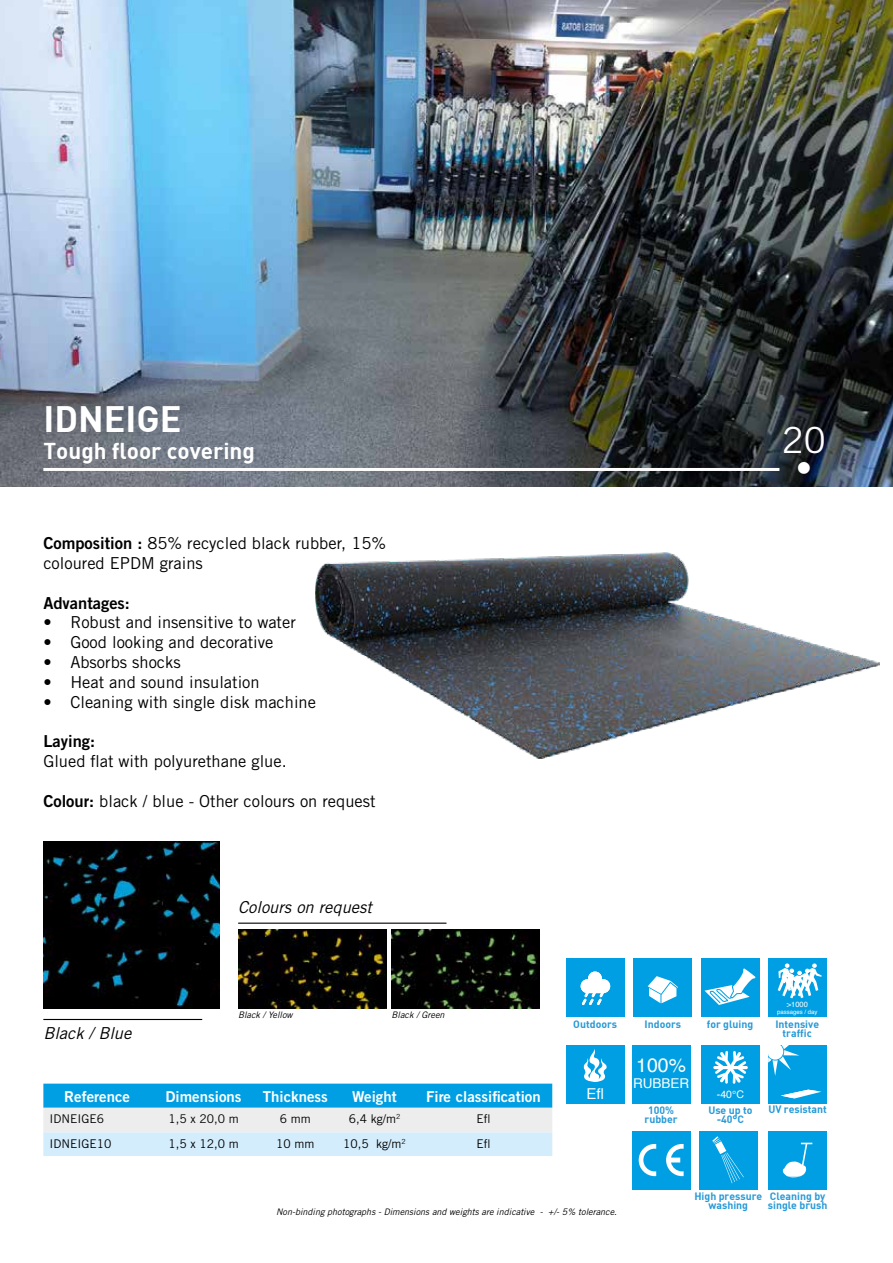
<style>
.page{position:relative;width:893px;height:1263px;background:#fff}
.page>*{position:absolute;margin:0;border:0;box-sizing:border-box;transform-origin:0 0}
.t1{font:36px "DIN Bold";color:#fff}
.t2{font:36px "Trade Gothic";color:#fff}
.t3{font:22.5px "DIN Bold";color:#fff}
.t4{font:19.5px "Helvetica";color:#fff}
.t5{font:16.5px/19.8px "Trade Gothic";color:#000}
.t6{font:italic 16.5px "Trade Gothic";color:#000}
.t7{font:16.5px "Trade Gothic Bold Two";color:#000}
.t8{font:15px "Trade Gothic Bold Two";color:#fff}
.t9{font:15px "Helvetica";color:#fff}
.t10{font:13.5px "Helvetica";color:#fff}
.t11{font:12px "Trade Gothic";color:#000}
.t12{font:10.5px/9px "DIN Bold";color:#2699d6;text-align:center}
.t13{font:10.5px "Helvetica";color:#fff}
.t14{font:italic 9px "Trade Gothic";color:#000}
.t15{font:7.5px "Helvetica";color:#fff}
.t16{font:6px "Helvetica";color:#fff}
.s1{font-family:"Trade Gothic Bold Two"}
</style>
<div class="page">
<img style="left:0;top:0;width:893px;height:486px">
<hr style="left:43px;top:468px;width:736px;height:3px;background:#fff">
<img style="left:43px;top:841px;width:177px;height:167px">
<svg style="left:43px;top:1083px;width:509px;height:73px;background:#97d3ee"></svg>
<div style="left:566px;top:958px;width:58px;height:59px;background:#009fe3"></div>
<svg style="left:581px;top:971px;width:29px;height:34px"></svg>
<div style="left:699px;top:1131px;width:59px;height:58px;background:#009fe3"></div>
<svg style="left:712px;top:1136px;width:32px;height:47px"></svg>
<div style="left:701px;top:1045px;width:59px;height:58px;background:#009fe3"></div>
<hr style="left:713px;top:1066px;width:18px;height:3px;background:#fff;border-radius:2px">
<hr style="left:730px;top:1066px;width:18px;height:3px;background:#fff;border-radius:2px">
<svg style="left:715px;top:1051px;width:31px;height:33px"></svg>
<div style="left:768px;top:1045px;width:59px;height:58px;background:#009fe3"></div>
<svg style="left:768px;top:1045px;width:31px;height:31px"></svg>
<svg style="left:781px;top:1090px;width:40px;height:8px"></svg>
<div style="left:768px;top:1045px;width:5px;height:8px;background:#fff"></div>
<div style="left:632px;top:1045px;width:58px;height:58px;background:#009fe3"></div>
<hr style="left:43px;top:1019px;width:159px;height:1px;background:#000">
<img style="left:316px;top:552px;width:564px;height:206px">
<div style="left:768px;top:1131px;width:59px;height:58px;background:#009fe3"></div>
<svg style="left:788px;top:1176px;width:12px;height:1px"></svg>
<img style="left:782px;top:1143px;width:30px;height:33px">
<div style="left:566px;top:1045px;width:58px;height:58px;background:#009fe3"></div>
<svg style="left:583px;top:1049px;width:24px;height:33px"></svg>
<div style="left:701px;top:958px;width:58px;height:59px;background:#009fe3"></div>
<svg style="left:704px;top:968px;width:51px;height:37px"></svg>
<div style="left:634px;top:958px;width:58px;height:59px;background:#009fe3"></div>
<svg style="left:648px;top:976px;width:30px;height:27px"></svg>
<div style="left:768px;top:958px;width:58px;height:59px;background:#009fe3"></div>
<svg style="left:778px;top:963px;width:44px;height:35px"></svg>
<img style="left:238px;top:930px;width:148px;height:78px">
<img style="left:392px;top:930px;width:148px;height:78px">
<hr style="left:238px;top:922px;width:208px;height:2px;background:#000">
<div style="left:632px;top:1131px;width:58px;height:58px;background:#009fe3"></div>
<svg style="left:639px;top:1144px;width:17px;height:32px"></svg>
<svg style="left:666px;top:1144px;width:18px;height:32px"></svg>
<h1 class="t1" style="left:43px;top:395px;width:140px">IDNEIGE</h1>
<h2 class="t3" style="left:43px;top:436px;width:213px">Tough floor covering</h2>
<p class="t5" style="left:43px;top:533px;width:344px"><span class="s1">Composition :</span> 85% recycled black rubber, 15% coloured EPDM grains</p>
<p class="t7" style="left:43px;top:592px;width:88px">Advantages:</p>
<p class="t5" style="left:43px;top:612px;width:254px">• Robust and insensitive to water</p>
<p class="t5" style="left:43px;top:632px;width:232px">• Good looking and decorative</p>
<p class="t5" style="left:43px;top:652px;width:139px">• Absorbs shocks</p>
<p class="t5" style="left:43px;top:672px;width:218px">• Heat and sound insulation</p>
<p class="t5" style="left:43px;top:692px;width:274px">• Cleaning with single disk machine</p>
<p class="t7" style="left:43px;top:731px;width:53px">Laying:</p>
<p class="t5" style="left:43px;top:751px;width:245px">Glued flat with polyurethane glue.</p>
<p class="t5" style="left:43px;top:791px;width:334px"><span class="s1">Colour:</span> black / blue - Other colours on request</p>
<h1 class="t2" style="left:782px;top:418px;width:45px">20</h1>
<h1 class="t1" style="left:795px;top:443px;width:19px">•</h1>
<p class="t6" style="left:238px;top:897px;width:135px">Colours on request</p>
<p class="t6" style="left:43px;top:1023px;width:90px">Black / Blue</p>
<p class="t14" style="left:238px;top:1009px;width:56px">Black / Yellow</p>
<p class="t14" style="left:392px;top:1009px;width:55px">Black / Green</p>
<p class="t8" style="left:64px;top:1087px;width:67px">Reference</p>
<p class="t8" style="left:166px;top:1087px;width:77px">Dimensions</p>
<p class="t8" style="left:263px;top:1087px;width:67px">Thickness</p>
<p class="t8" style="left:352px;top:1087px;width:46px">Weight</p>
<p class="t8" style="left:426px;top:1087px;width:116px">Fire classification</p>
<p class="t11" style="left:49px;top:1111px;width:56px">IDNEIGE6</p>
<p class="t11" style="left:168px;top:1111px;width:72px">1,5 x 20,0 m</p>
<p class="t11" style="left:280px;top:1111px;width:32px">6 mm</p>
<p class="t11" style="left:349px;top:1111px;width:53px">6,4 kg/m<sup>2</sup></p>
<p class="t11" style="left:476px;top:1111px;width:16px">Efl</p>
<p class="t11" style="left:49px;top:1136px;width:63px">IDNEIGE10</p>
<p class="t11" style="left:168px;top:1136px;width:72px">1,5 x 12,0 m</p>
<p class="t11" style="left:276px;top:1136px;width:40px">10 mm</p>
<p class="t11" style="left:343px;top:1136px;width:64px">10,5 kg/m<sup>2</sup></p>
<p class="t11" style="left:476px;top:1136px;width:16px">Efl</p>
<p class="t12" style="left:573px;top:1019px;width:45px">Outdoors</p>
<p class="t9" style="left:586px;top:1082px;width:19px">Efl</p>
<p class="t14" style="left:276px;top:1207px;width:342px">Non-binding photographs - Dimensions and weights are indicative - +/- 5% tolerance.</p>
<p class="t15" style="left:787px;top:998px;width:23px">&gt;1000</p>
<p class="t16" style="left:777px;top:1007px;width:42px">passages / day</p>
<p class="t12" style="left:645px;top:1019px;width:38px">Indoors</p>
<p class="t12" style="left:707px;top:1019px;width:48px">for gluing</p>
<p class="t12" style="left:775px;top:1019px;width:45px">Intensive traffic</p>
<p class="t4" style="left:636px;top:1050px;width:51px">100%</p>
<p class="t10" style="left:633px;top:1072px;width:58px">RUBBER</p>
<p class="t12" style="left:645px;top:1105px;width:35px">100% rubber</p>
<p class="t13" style="left:717px;top:1086px;width:28px">-40°C</p>
<p class="t12" style="left:708px;top:1105px;width:46px">Use up to -40°C</p>
<p class="t12" style="left:768px;top:1105px;width:60px">UV resistant</p>
<p class="t12" style="left:768px;top:1191px;width:61px;text-align:left">Cleaning by single brush</p>
<p class="t12" style="left:694px;top:1191px;width:69px">High pressure washing</p>
</div>
